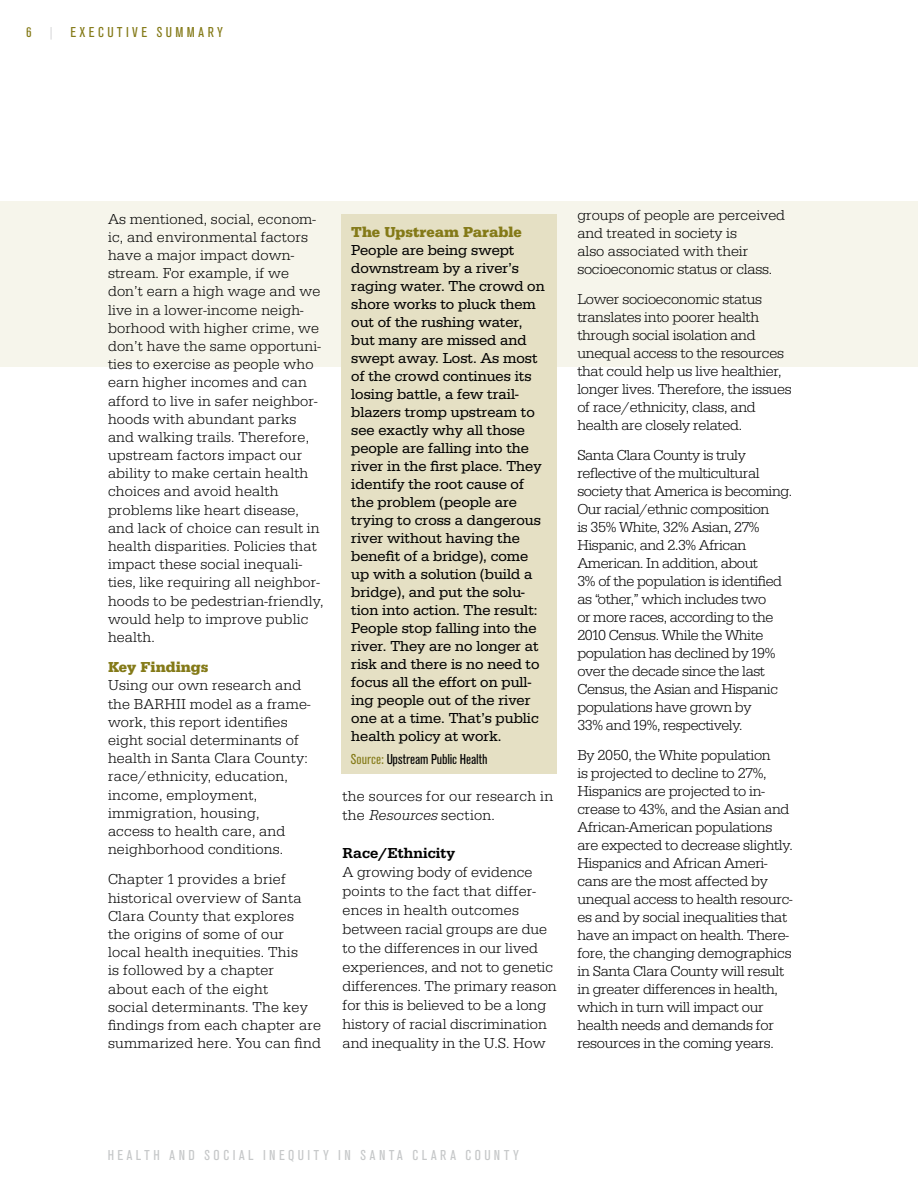
<style>
.page{position:relative;width:918px;height:1188px;background:#fff}
.page>*{position:absolute;margin:0;border:0;box-sizing:border-box;transform-origin:0 0}
.t1{font:15px/18.1px "Serifa Lgt";color:#000}
.t2{font:15px/18px "Serifa Lgt";letter-spacing:-.02em;color:#000}
.t3{font:15px/18px "Serifa Rmn";color:#000}
.t4{font:15px/18px "Serifa Lgt";letter-spacing:-.025em;color:#000}
.t5{font:15px "A Grotesk Rgl Cnd";letter-spacing:.22em;color:#c6c8c9}
.t6{font:900 15px "Serifa";color:#847a18}
.t7{font:15px "A Grotesk Rgl Cnd";letter-spacing:-.01em;color:#000}
.t8{font:15px "A Grotesk Rgl Cnd";letter-spacing:.22em;color:#847a18}
.t9{font:15px "Serifa Bld";letter-spacing:.005em;color:#000}
.s1{color:#c6c8c9}
.s2{color:#847a18}
.s3{font-family:"Serifa Lgt Itl"}
</style>
<div class="page">
<div style="left:0;top:202px;width:918px;height:165px;background:#f6f5eb"></div>
<div style="left:341px;top:214px;width:216px;height:560px;background:#e5e0c4"></div>
<p class="t8" style="left:26px;top:22px;width:198px">6 <span class="s1">|</span> EXECUTIVE SUMMARY</p>
<p class="t1" style="left:108px;top:211px;width:217px">As mentioned, social, econom&shy;ic, and environmental factors have a major impact down&shy;stream. For example, if we don’t earn a high wage and we live in a lower-income neigh&shy;borhood with higher crime, we don’t have the same opportuni&shy;ties to exercise as people who earn higher incomes and can afford to live in safer neighbor&shy;hoods with abundant parks and walking trails. Therefore, upstream factors impact our ability to make certain health choices and avoid health problems like heart disease, and lack of choice can result in health disparities. Policies that impact these social inequali&shy;ties, like requiring all neighbor&shy;hoods to be pedestrian-friendly, would help to improve public health.</p>
<p class="t6" style="left:108px;top:657px;width:102px">Key Findings</p>
<p class="t1" style="left:108px;top:678px;width:204px">Using our own research and the BARHII model as a frame&shy;work, this report identifies eight social determinants of health in Santa Clara County: race/ethnicity, education, income, employment, immigration, housing,<br>access to health care, and neighborhood conditions.</p>
<p class="t1" style="left:108px;top:872px;width:215px">Chapter 1 provides a brief historical overview of Santa<br>Clara County that explores<br>the origins of some of our<br>local health inequities. This<br>is followed by a chapter<br>about each of the eight<br>social determinants. The key findings from each chapter are summarized here. You can find</p>
<p class="t6" style="left:351px;top:222px;width:172px">The Upstream Parable</p>
<p class="t3" style="left:351px;top:242px;width:195px">People are being swept downstream by a river’s raging water. The crowd on shore works to pluck them out of the rushing water, but many are missed and swept away. Lost. As most of the crowd continues its losing battle, a few trail&shy;blazers tromp upstream to see exactly why all those people are falling into the river in the first place. They identify the root cause of the problem (people are trying to cross a dangerous river without having the benefit of a bridge), come up with a solution (build a bridge), and put the solu&shy;tion into action. The result:<br>People stop falling into the river. They are no longer at risk and there is no need to focus all the effort on pull&shy;ing people out of the river one at a time. That’s public health policy at work.</p>
<p class="t7" style="left:351px;top:749px;width:139px"><span class="s2">Source:</span> Upstream Public Health</p>
<p class="t1" style="left:343px;top:788px;width:212px;line-height:19px">the sources for our research in the <span class="s3">Resources</span> section.</p>
<p class="t9" style="left:343px;top:843px;width:114px">Race/Ethnicity</p>
<p class="t1" style="left:343px;top:864px;width:216px;line-height:19px">A growing body of evidence points to the fact that differ&shy;ences in health outcomes between racial groups are due to the differences in our lived experiences, and not to genetic differences. The primary reason for this is believed to be a long history of racial discrimination and inequality in the U.S. How</p>
<p class="t1" style="left:577px;top:208px;width:209px">groups of people are perceived and treated in society is<br>also associated with their socioeconomic status or class.</p>
<p class="t2" style="left:577px;top:292px;width:216px">Lower socioeconomic status translates into poorer health through social isolation and unequal access to the resources that could help us live healthier, longer lives. Therefore, the issues of race/ethnicity, class, and health are closely related.</p>
<p class="t4" style="left:577px;top:448px;width:216px">Santa Clara County is truly reflective of the multicultural society that America is becoming.<br>Our racial/ethnic composition<br>is 35% White, 32% Asian, 27%<br>Hispanic, and 2.3% African<br>American. In addition, about<br>3% of the population is identified as “other,” which includes two<br>or more races, according to the<br>2010 Census. While the White population has declined by 19% over the decade since the last<br>Census, the Asian and Hispanic populations have grown by<br>33% and 19%, respectively.</p>
<p class="t2" style="left:577px;top:748px;width:217px">By 2050, the White population<br>is projected to decline to 27%,<br>Hispanics are projected to in&shy;crease to 43%, and the Asian and<br>African-American populations are expected to decrease slightly.<br>Hispanics and African Ameri&shy;cans are the most affected by unequal access to health resourc&shy;es and by social inequalities that have an impact on health. There&shy;fore, the changing demographics in Santa Clara County will result in greater differences in health, which in turn will impact our health needs and demands for resources in the coming years.</p>
<p class="t5" style="left:108px;top:1145px;width:413px">HEALTH AND SOCIAL INEQUITY IN SANTA CLARA COUNTY</p>
</div>
